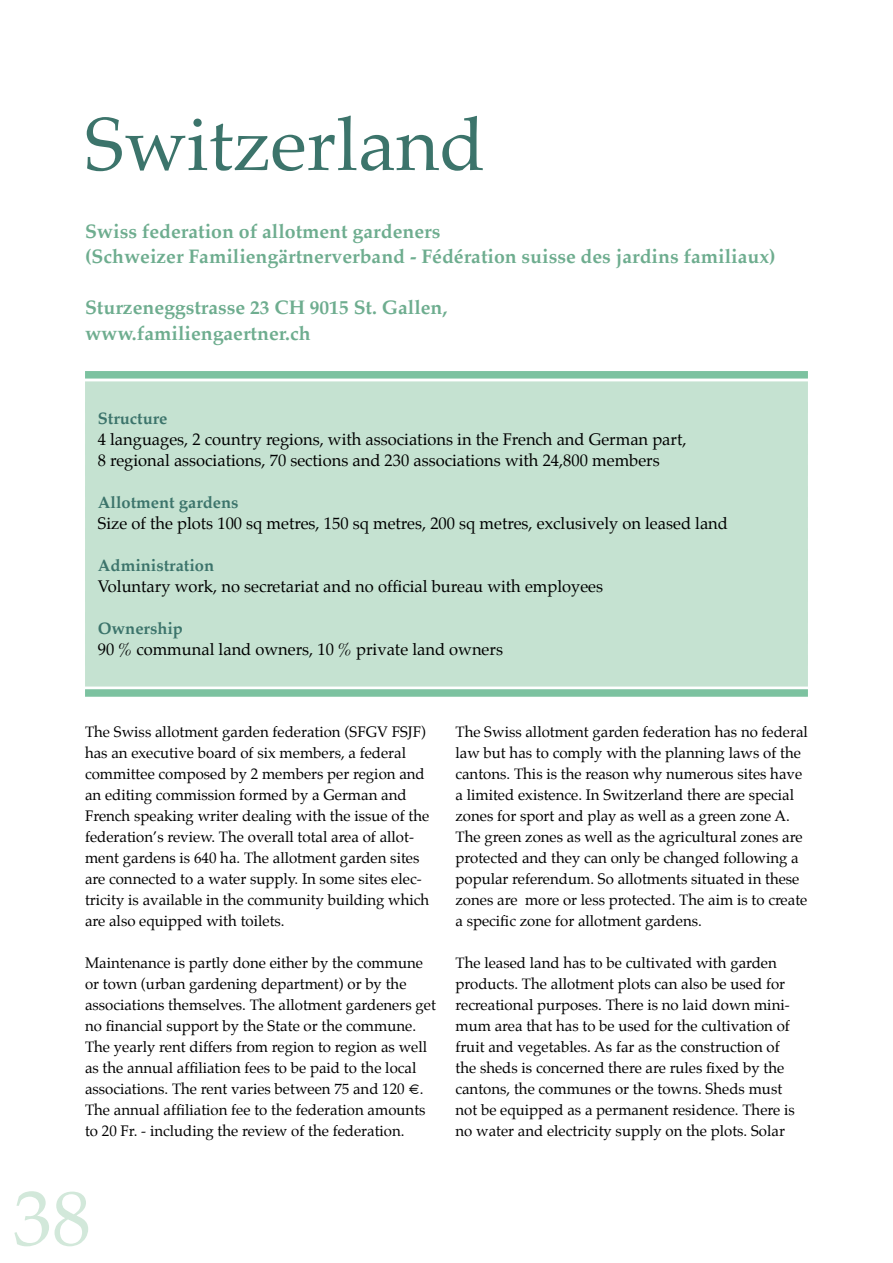
<style>
.page{position:relative;width:893px;height:1263px;background:#fff}
.page>*{position:absolute;margin:0;border:0;box-sizing:border-box;transform-origin:0 0}
.t1{font:78px "Palatino";color:#d2e8da}
.t2{font:75px "Palatino";color:#3c746b}
.t3{font:700 19.5px/25.5px "Palatino";color:#6ead8f}
.t4{font:16.5px/21px "Palatino";color:#000}
.t5{font:700 16.5px "Palatino";color:#3c746b}
.t6{font:15px/21px "Palatino";color:#000}
</style>
<div class="page">
<div style="left:85px;top:371px;width:723px;height:8px;background:#7cc2a0"></div>
<div style="left:85px;top:381px;width:723px;height:32px;background:#c5e2d1"></div>
<div style="left:85px;top:402px;width:723px;height:32px;background:#c5e2d1"></div>
<div style="left:85px;top:423px;width:723px;height:32px;background:#c5e2d1"></div>
<div style="left:85px;top:444px;width:723px;height:32px;background:#c5e2d1"></div>
<div style="left:85px;top:465px;width:723px;height:32px;background:#c5e2d1"></div>
<div style="left:85px;top:486px;width:723px;height:32px;background:#c5e2d1"></div>
<div style="left:85px;top:507px;width:723px;height:32px;background:#c5e2d1"></div>
<div style="left:85px;top:528px;width:723px;height:32px;background:#c5e2d1"></div>
<div style="left:85px;top:549px;width:723px;height:32px;background:#c5e2d1"></div>
<div style="left:85px;top:570px;width:723px;height:32px;background:#c5e2d1"></div>
<div style="left:85px;top:591px;width:723px;height:32px;background:#c5e2d1"></div>
<div style="left:85px;top:612px;width:723px;height:32px;background:#c5e2d1"></div>
<div style="left:85px;top:634px;width:723px;height:31px;background:#c5e2d1"></div>
<div style="left:85px;top:655px;width:723px;height:31px;background:#c5e2d1"></div>
<div style="left:85px;top:689px;width:723px;height:8px;background:#7cc2a0"></div>
<h2 class="t2" style="left:85px;top:82px;width:402px">Switzerland</h2>
<h3 class="t3" style="left:85px;top:218px;width:692px">Swiss federation of allotment gardeners<br>(Schweizer Familiengärtnerverband - Fédération suisse des jardins familiaux)</h3>
<h3 class="t3" style="left:85px;top:294px;width:364px">Sturzeneggstrasse 23 CH 9015 St. Gallen, www.familiengaertner.ch</h3>
<p class="t5" style="left:98px;top:404px;width:71px">Structure</p>
<p class="t4" style="left:98px;top:428px;width:590px">4 languages, 2 country regions, with associations in the French and German part,<br>8 regional associations, 70 sections and 230 associations with 24,800 members</p>
<p class="t5" style="left:98px;top:488px;width:142px">Allotment gardens</p>
<p class="t4" style="left:98px;top:512px;width:632px">Size of the plots 100 sq metres, 150 sq metres, 200 sq metres, exclusively on leased land</p>
<p class="t5" style="left:98px;top:551px;width:118px">Administration</p>
<p class="t4" style="left:98px;top:575px;width:507px">Voluntary work, no secretariat and no official bureau with employees</p>
<p class="t5" style="left:98px;top:614px;width:87px">Ownership</p>
<p class="t4" style="left:98px;top:639px;width:407px">90 % communal land owners, 10 % private land owners</p>
<p class="t6" style="left:85px;top:721px;width:346px">The Swiss allotment garden federation (SFGV FSJF) has an executive board of six members, a federal committee composed by 2 members per region and an editing commission formed by a German and French speaking writer dealing with the issue of the federation’s review. The overall total area of allot&shy;ment gardens is 640 ha. The allotment garden sites are connected to a water supply. In some sites elec&shy;tricity is available in the community building which are also equipped with toilets.</p>
<p class="t6" style="left:85px;top:952px;width:352px">Maintenance is partly done either by the commune or town (urban gardening department) or by the associations themselves. The allotment gardeners get no financial support by the State or the commune.<br>The yearly rent differs from region to region as well as the annual affiliation fees to be paid to the local associations. The rent varies between 75 and 120 €.<br>The annual affiliation fee to the federation amounts to 20 Fr. - including the review of the federation.</p>
<p class="t6" style="left:455px;top:721px;width:354px">The Swiss allotment garden federation has no federal law but has to comply with the planning laws of the cantons. This is the reason why numerous sites have a limited existence. In Switzerland there are special zones for sport and play as well as a green zone A.<br>The green zones as well as the agricultural zones are protected and they can only be changed following a popular referendum. So allotments situated in these zones are more or less protected. The aim is to create a specific zone for allotment gardens.</p>
<p class="t6" style="left:455px;top:952px;width:341px">The leased land has to be cultivated with garden products. The allotment plots can also be used for recreational purposes. There is no laid down mini&shy;mum area that has to be used for the cultivation of fruit and vegetables. As far as the construction of the sheds is concerned there are rules fixed by the cantons, the communes or the towns. Sheds must not be equipped as a permanent residence. There is no water and electricity supply on the plots. Solar</p>
<h1 class="t1" style="left:13px;top:1154px;width:79px">38</h1>
</div>
